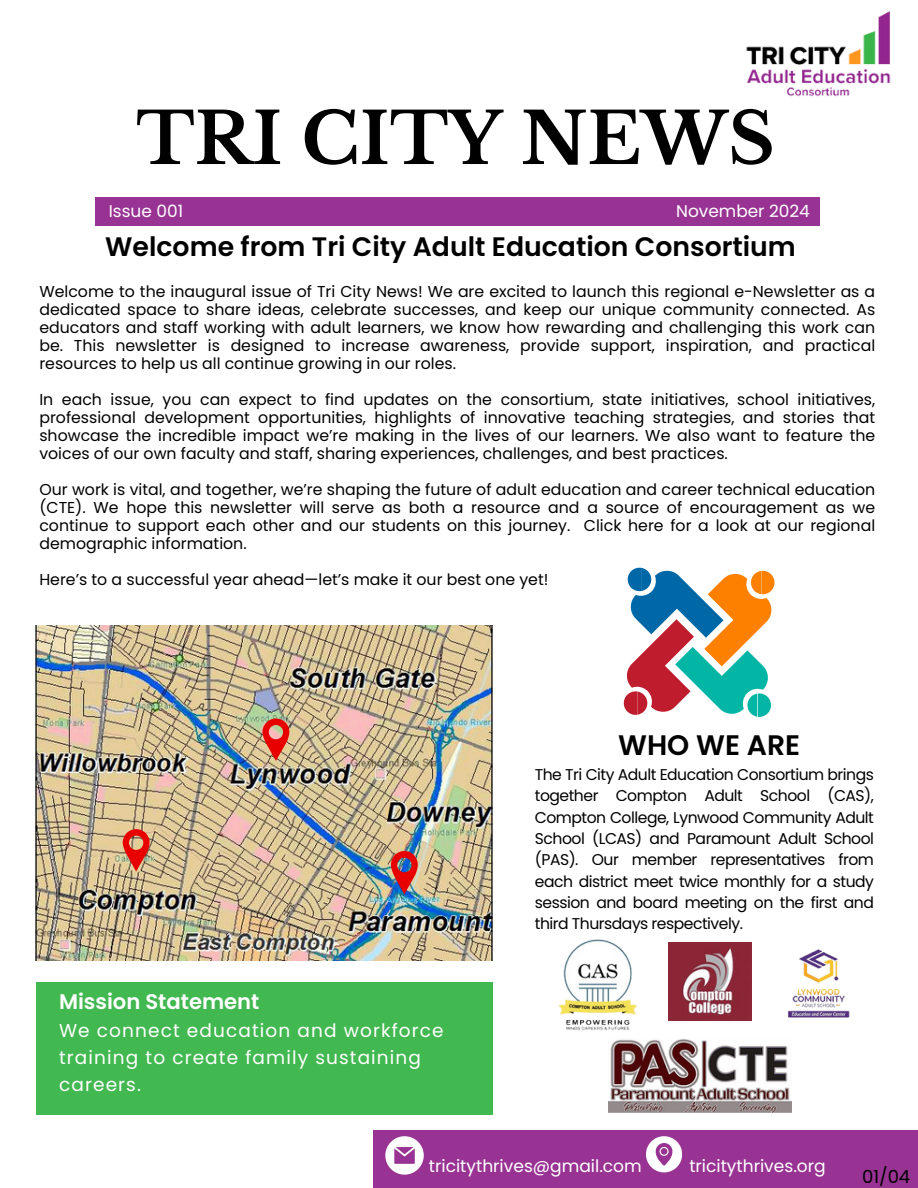
<style>
.page{position:relative;width:918px;height:1188px;background:#fff}
.page>*{position:absolute;margin:0;border:0;box-sizing:border-box;transform-origin:0 0}
.t1{font:700 70.65px "Libre Baskerville";color:#000}
.t2{font:600 28.2px "Poppins";color:#000}
.t3{font:600 26.7px "Poppins";color:#000}
.t4{font:600 21.15px "Poppins";color:#fff}
.t5{font:18.45px/27px "Poppins";letter-spacing:.06em;color:#fff}
.t6{font:18px "Poppins";color:#000}
.t7{font:17.1px "Poppins";color:#fff}
.t8{font:16.95px "Poppins";color:#fff}
.t9{font:15.75px/18px "Poppins";color:#000;text-align:justify}
.t10{font:15.6px/21.3px "Poppins";letter-spacing:-.03em;color:#000;text-align:justify}
</style>
<div class="page">
<img style="left:35px;top:625px;width:458px;height:336px">
<div style="left:95px;top:197px;width:725px;height:29px;background:#983394"></div>
<div style="left:36px;top:982px;width:457px;height:132px;background:#42b851"></div>
<img style="left:746px;top:11px;width:145px;height:86px">
<img style="left:669px;top:943px;width:82px;height:77px">
<img style="left:788px;top:949px;width:62px;height:69px">
<img style="left:558px;top:939px;width:79px;height:91px">
<img style="left:608px;top:1039px;width:184px;height:74px">
<div style="left:374px;top:1130px;width:544px;height:58px;background:#983394"></div>
<svg style="left:391px;top:850px;width:27px;height:44px"></svg>
<svg style="left:123px;top:828px;width:27px;height:44px"></svg>
<svg style="left:623px;top:567px;width:152px;height:150px"></svg>
<svg style="left:385px;top:1136px;width:39px;height:38px"></svg>
<svg style="left:646px;top:1136px;width:36px;height:36px"></svg>
<svg style="left:262px;top:717px;width:27px;height:44px"></svg>
<p class="t1" style="left:136px;top:96px;width:640px">TRI CITY NEWS</p>
<h5 class="t8" style="left:109px;top:199px;width:76px">Issue 001</h5>
<p class="t8" style="left:676px;top:199px;width:135px">November 2024</p>
<h1 class="t3" style="left:105px;top:228px;width:692px">Welcome from Tri City Adult Education Consortium</h1>
<p class="t9" style="left:39px;top:282px;width:837px">Welcome to the inaugural issue of Tri City News! We are excited to launch this regional e-Newsletter as a dedicated space to share ideas, celebrate successes, and keep our unique community connected. As educators and staff working with adult learners, we know how rewarding and challenging this work can be. This newsletter is designed to increase awareness, provide support, inspiration, and practical resources to help us all continue growing in our roles.</p>
<p class="t9" style="left:39px;top:390px;width:837px">In each issue, you can expect to find updates on the consortium, state initiatives, school initiatives, professional development opportunities, highlights of innovative teaching strategies, and stories that showcase the incredible impact we’re making in the lives of our learners. We also want to feature the voices of our own faculty and staff, sharing experiences, challenges, and best practices.</p>
<p class="t9" style="left:39px;top:480px;width:837px">Our work is vital, and together, we’re shaping the future of adult education and career technical education (CTE). We hope this newsletter will serve as both a resource and a source of encouragement as we continue to support each other and our students on this journey. Click here for a look at our regional demographic information.</p>
<p class="t9" style="left:39px;top:570px;width:511px">Here’s to a successful year ahead—let’s make it our best one yet!</p>
<h5 class="t2" style="left:618px;top:725px;width:183px">WHO WE ARE</h5>
<h3 class="t4" style="left:59px;top:986px;width:202px">Mission Statement</h3>
<p class="t5" style="left:59px;top:1017px;width:386px">We connect education and workforce training to create family sustaining careers.</p>
<p class="t10" style="left:535px;top:764px;width:341px">The Tri City Adult Education Consortium brings together Compton Adult School (CAS), Compton College, Lynwood Community Adult School (LCAS) and Paramount Adult School (PAS). Our member representatives from each district meet twice monthly for a study session and board meeting on the first and third Thursdays respectively.</p>
<p class="t7" style="left:429px;top:1154px;width:214px">tricitythrives@gmail.com</p>
<p class="t7" style="left:689px;top:1154px;width:138px">tricitythrives.org</p>
<h2 class="t6" style="left:862px;top:1164px;width:50px">01/04</h2>
</div>
